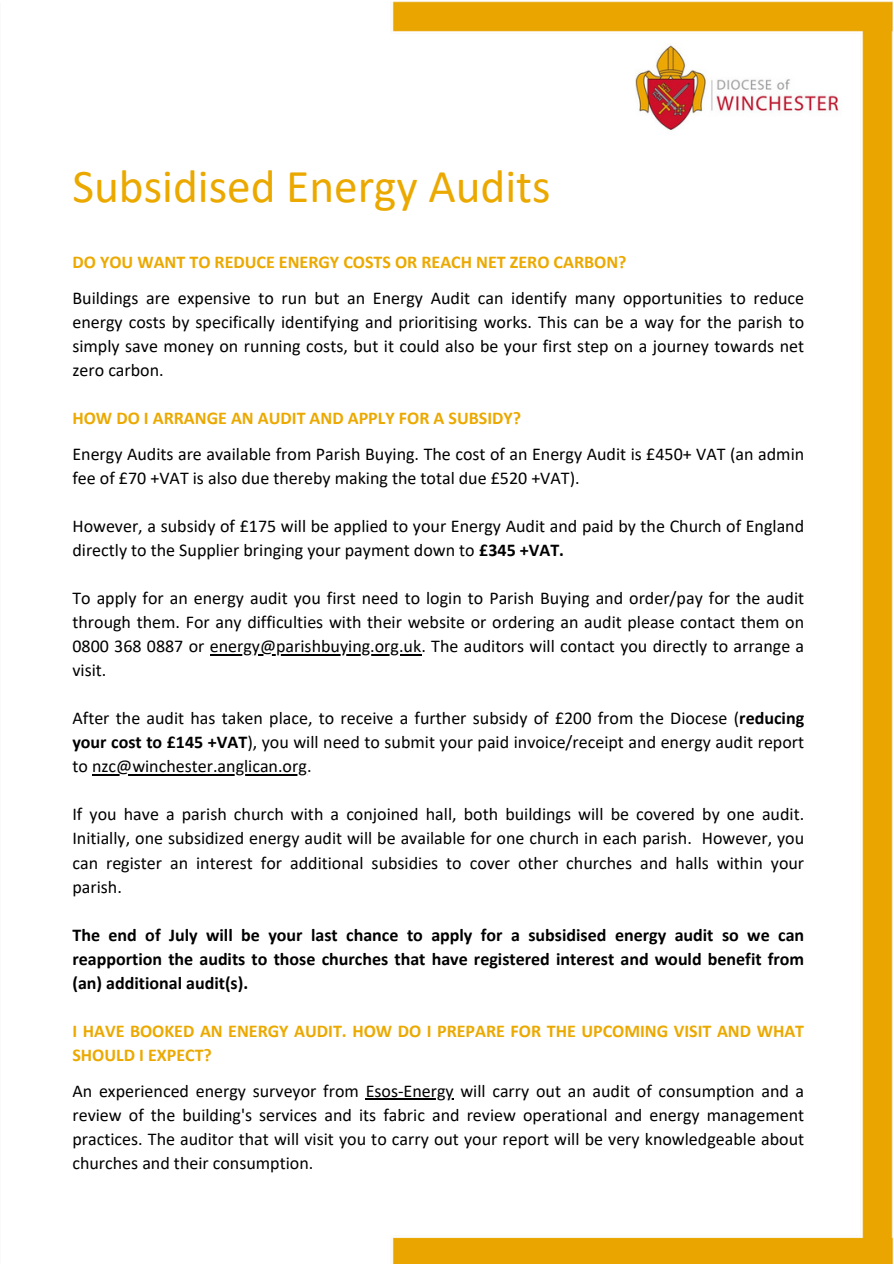
<style>
.page{position:relative;width:894px;height:1264px;background:#fff}
.page>*{position:absolute;margin:0;border:0;box-sizing:border-box;transform-origin:0 0}
.t1{font:47.25px "Calibri";color:#eba900}
.t2{font:18px/24px "Calibri";color:#000;text-align:justify}
.t3{font:700 18px/24px "Calibri";color:#000;text-align:justify}
.t4{font:700 18px/24px "Calibri";color:#eba900}
.s1{font-weight:700}
</style>
<div class="page">
<img style="left:92px;top:1px;width:800px;height:1262px">
<img style="left:635px;top:44px;width:216px;height:91px">
<hr style="left:210px;top:654px;width:211px;height:1px;background:#000">
<hr style="left:92px;top:774px;width:215px;height:1px;background:#000">
<hr style="left:365px;top:1098px;width:88px;height:1px;background:#000">
<h1 class="t1" style="left:72px;top:166px;width:479px">Subsidised Energy Audits</h1>
<p class="t4" style="left:72px;top:252px;width:555px">DO YOU WANT TO REDUCE ENERGY COSTS OR REACH NET ZERO CARBON?</p>
<p class="t2" style="left:72px;top:288px;width:733px">Buildings are expensive to run but an Energy Audit can identify many opportunities to reduce energy costs by specifically identifying and prioritising works. This can be a way for the parish to simply save money on running costs, but it could also be your first step on a journey towards net zero carbon.</p>
<p class="t4" style="left:72px;top:408px;width:450px">HOW DO I ARRANGE AN AUDIT AND APPLY FOR A SUBSIDY?</p>
<p class="t2" style="left:72px;top:444px;width:733px">Energy Audits are available from Parish Buying. The cost of an Energy Audit is £450+ VAT (an admin fee of £70 +VAT is also due thereby making the total due £520 +VAT).</p>
<p class="t2" style="left:72px;top:516px;width:733px">However, a subsidy of £175 will be applied to your Energy Audit and paid by the Church of England directly to the Supplier bringing your payment down to <span class="s1">£345 +VAT.</span></p>
<p class="t2" style="left:72px;top:588px;width:733px">To apply for an energy audit you first need to login to Parish Buying and order/pay for the audit through them. For any difficulties with their website or ordering an audit please contact them on 0800 368 0887 or energy@parishbuying.org.uk. The auditors will contact you directly to arrange a visit.</p>
<p class="t2" style="left:72px;top:708px;width:733px">After the audit has taken place, to receive a further subsidy of £200 from the Diocese (<span class="s1">reducing your cost to £145 +VAT</span>), you will need to submit your paid invoice/receipt and energy audit report to nzc@winchester.anglican.org.</p>
<p class="t2" style="left:72px;top:804px;width:733px">If you have a parish church with a conjoined hall, both buildings will be covered by one audit.<br>Initially, one subsidized energy audit will be available for one church in each parish. However, you can register an interest for additional subsidies to cover other churches and halls within your parish.</p>
<p class="t3" style="left:72px;top:924px;width:733px">The end of July will be your last chance to apply for a subsidised energy audit so we can reapportion the audits to those churches that have registered interest and would benefit from (an) additional audit(s).</p>
<p class="t4" style="left:72px;top:1020px;width:733px">I HAVE BOOKED AN ENERGY AUDIT. HOW DO I PREPARE FOR THE UPCOMING VISIT AND WHAT<br>SHOULD I EXPECT?</p>
<p class="t2" style="left:72px;top:1080px;width:733px">An experienced energy surveyor from Esos-Energy will carry out an audit of consumption and a review of the building's services and its fabric and review operational and energy management practices. The auditor that will visit you to carry out your report will be very knowledgeable about churches and their consumption.</p>
</div>
